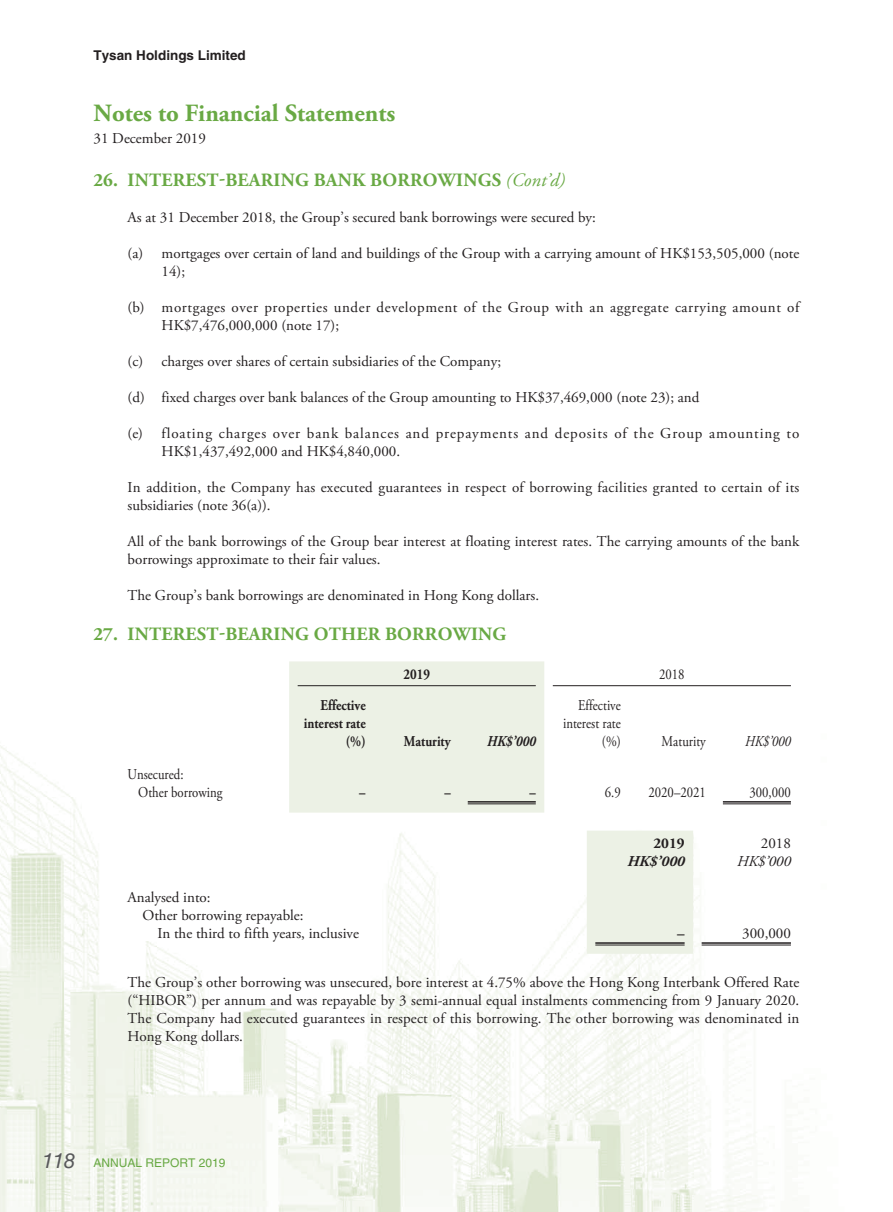
<style>
.page{position:relative;width:893px;height:1212px;background:#fff}
.page>*{position:absolute;margin:0;border:0;box-sizing:border-box;transform-origin:0 0}
.t1{font:700 24.75px "Adobe Garamond Pro";color:#69a944}
.t2{font:italic 21px "Helvetica LT Std";color:#58595b}
.t3{font:700 18.75px "Adobe Garamond Pro";letter-spacing:.015em;color:#69a944}
.t4{font:15px/18px "Adobe Garamond Pro";color:#231f20}
.t5{font:15px/18px "Adobe Garamond Pro";letter-spacing:.02em;color:#231f20}
.t6{font:15px/18px "Adobe Garamond Pro";letter-spacing:.06em;color:#231f20}
.t7{font:15px/18px "Adobe Garamond Pro";letter-spacing:.04em;color:#231f20}
.t8{font:15px/18px "Adobe Garamond Pro";color:#231f20;text-align:right;scale:.85 1}
.t9{font:700 15px/18px "Adobe Garamond Pro";color:#231f20;text-align:right;scale:.85 1}
.t10{font:italic 700 15px "Adobe Garamond Pro";color:#231f20;scale:.85 1}
.t11{font:italic 15px "Adobe Garamond Pro";color:#231f20;scale:.85 1}
.t12{font:italic 700 15px "Adobe Garamond Pro";color:#231f20}
.t13{font:italic 15px "Adobe Garamond Pro";color:#231f20}
.t14{font:700 15px "Adobe Garamond Pro";color:#231f20}
.t15{font:700 13.5px "Helvetica LT Std";color:#231f20}
.t16{font:12px "Helvetica LT Std";color:#69a944}
.s1{font-weight:400;font-style:italic}
</style>
<div class="page">
<img style="left:0;top:685px;width:791px;height:527px">
<div style="left:289px;top:661px;width:255px;height:151px;background:#ecf1e5"></div>
<hr style="left:298px;top:685px;width:238px;height:1px;background:#231f20">
<hr style="left:553px;top:685px;width:238px;height:1px;background:#231f20">
<hr style="left:468px;top:801px;width:68px;height:1px;background:#231f20">
<hr style="left:468px;top:803px;width:68px;height:1px;background:#231f20">
<hr style="left:723px;top:801px;width:68px;height:1px;background:#231f20">
<hr style="left:723px;top:803px;width:68px;height:1px;background:#231f20">
<div style="left:587px;top:830px;width:106px;height:124px;background:#ecf1e5"></div>
<hr style="left:595px;top:942px;width:90px;height:2px;background:#231f20">
<hr style="left:595px;top:945px;width:90px;height:1px;background:#231f20">
<hr style="left:702px;top:942px;width:89px;height:2px;background:#231f20">
<hr style="left:702px;top:945px;width:89px;height:1px;background:#231f20">
<p class="t15" style="left:94px;top:50px;width:154px">Tysan Holdings Limited</p>
<h1 class="t1" style="left:94px;top:103px;width:303px">Notes to Financial Statements</h1>
<p class="t4" style="left:94px;top:132px;width:114px">31 December 2019</p>
<p class="t3" style="left:94px;top:172px;width:473px">26. INTEREST-BEARING BANK BORROWINGS <span class="s1">(Cont’d)</span></p>
<p class="t4" style="left:128px;top:212px;width:470px">As at 31 December 2018, the Group’s secured bank borrowings were secured by:</p>
<p class="t4" style="left:162px;top:248px;width:639px;text-indent:-34px">(a) mortgages over certain of land and buildings of the Group with a carrying amount of HK$153,505,000 (note<br>14);</p>
<p class="t7" style="left:162px;top:302px;width:639px;text-indent:-34px">(b) mortgages over properties under development of the Group with an aggregate carrying amount of<br>HK$7,476,000,000 (note 17);</p>
<p class="t4" style="left:128px;top:356px;width:375px">(c) charges over shares of certain subsidiaries of the Company;</p>
<p class="t4" style="left:128px;top:392px;width:573px">(d) fixed charges over bank balances of the Group amounting to HK$37,469,000 (note 23); and</p>
<p class="t6" style="left:162px;top:428px;width:639px;text-indent:-34px">(e) floating charges over bank balances and prepayments and deposits of the Group amounting to<br>HK$1,437,492,000 and HK$4,840,000.</p>
<p class="t5" style="left:128px;top:482px;width:673px">In addition, the Company has executed guarantees in respect of borrowing facilities granted to certain of its subsidiaries (note 36(a)).</p>
<p class="t4" style="left:128px;top:536px;width:673px">All of the bank borrowings of the Group bear interest at floating interest rates. The carrying amounts of the bank borrowings approximate to their fair values.</p>
<p class="t4" style="left:128px;top:590px;width:413px">The Group’s bank borrowings are denominated in Hong Kong dollars.</p>
<p class="t3" style="left:94px;top:626px;width:414px">27. INTEREST-BEARING OTHER BORROWING</p>
<p class="t9" style="left:403px;top:668px;width:33px">2019</p>
<p class="t8" style="left:659px;top:668px;width:31px">2018</p>
<p class="t9" style="left:304px;top:699px;width:74px">Effective interest rate (%)</p>
<p class="t8" style="left:563px;top:699px;width:69px">Effective interest rate (%)</p>
<p class="t8" style="left:662px;top:735px;width:54px">Maturity</p>
<p class="t11" style="left:745px;top:735px;width:55px">HK$’000</p>
<p class="t9" style="left:404px;top:735px;width:57px">Maturity</p>
<p class="t10" style="left:487px;top:735px;width:59px">HK$’000</p>
<p class="t8" style="left:138px;top:768px;width:101px;text-align:left;text-indent:-11px">Unsecured:<br>Other borrowing</p>
<p class="t9" style="left:359px;top:786px;width:9px">–</p>
<p class="t9" style="left:444px;top:786px;width:9px">–</p>
<p class="t9" style="left:529px;top:786px;width:9px">–</p>
<p class="t8" style="left:605px;top:786px;width:20px">6.9</p>
<p class="t8" style="left:648px;top:786px;width:69px">2020–2021</p>
<p class="t8" style="left:749px;top:786px;width:50px">300,000</p>
<p class="t14" style="left:653px;top:837px;width:33px">2019</p>
<p class="t4" style="left:761px;top:837px;width:32px">2018</p>
<p class="t12" style="left:627px;top:855px;width:59px">HK$’000</p>
<p class="t13" style="left:737px;top:855px;width:55px">HK$’000</p>
<p class="t4" style="left:128px;top:891px;width:85px">Analysed into:</p>
<p class="t4" style="left:142px;top:909px;width:163px">Other borrowing repayable:</p>
<p class="t4" style="left:157px;top:927px;width:203px">In the third to fifth years, inclusive</p>
<p class="t14" style="left:677px;top:927px;width:9px">–</p>
<p class="t4" style="left:742px;top:927px;width:50px">300,000</p>
<p class="t4" style="left:128px;top:977px;width:673px;text-align:justify">The Group’s other borrowing was unsecured, bore interest at 4.75% above the Hong Kong Interbank Offered Rate (“HIBOR”) per annum and was repayable by 3 semi-annual equal instalments commencing from 9 January 2020.<br>The Company had executed guarantees in respect of this borrowing. The other borrowing was denominated in Hong Kong dollars.</p>
<h2 class="t2" style="left:42px;top:1148px;width:35px">118</h2>
<p class="t16" style="left:94px;top:1158px;width:134px">ANNUAL REPORT 2019</p>
</div>
